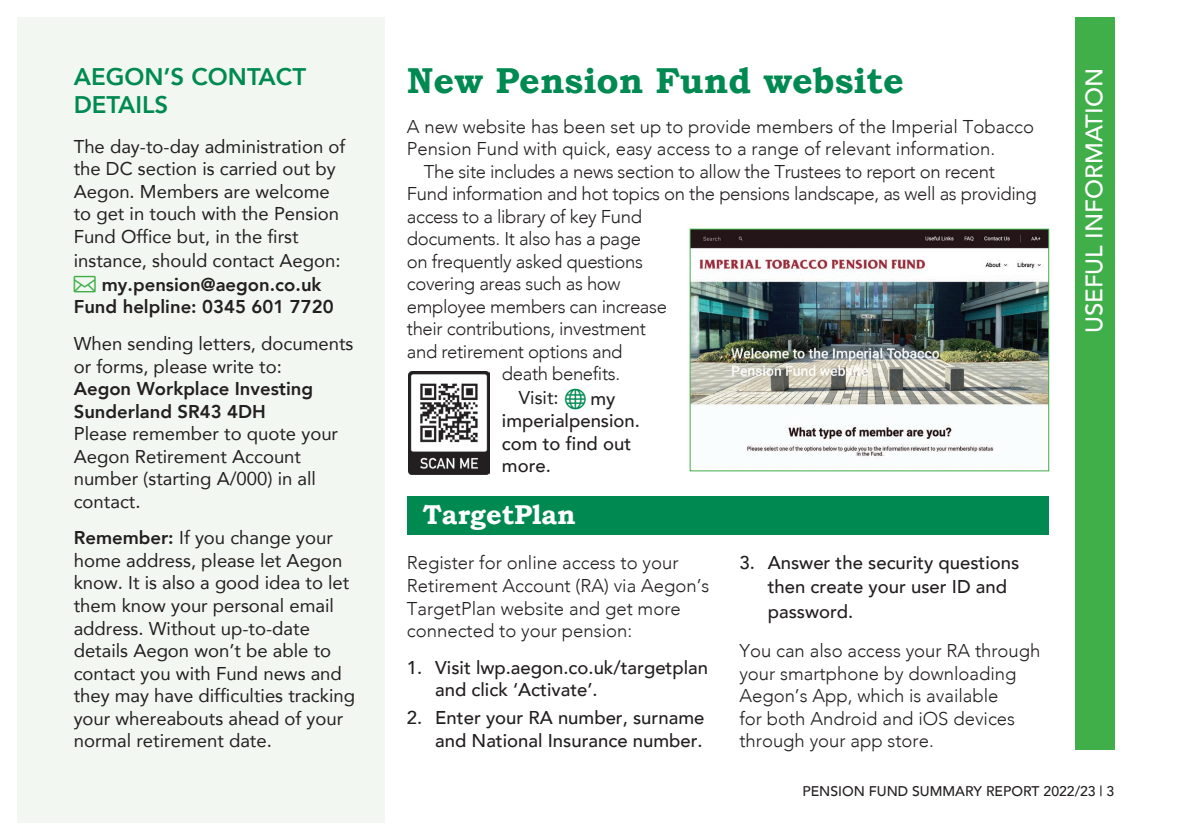
<style>
.page{position:relative;width:1191px;height:840px;background:#fff}
.page>*{position:absolute;margin:0;border:0;box-sizing:border-box;transform-origin:0 0}
.t1{font:700 36px "Bookman Old Style";color:#008a52}
.t2{font:700 27.2px "Bookman Old Style";color:#fff}
.t3{font:800 24px/28px "Avenir";color:#008a52}
.t4{font:500 24px "Avenir";color:#fff}
.t5{font:18.4px/22.4px "Avenir";color:#231f20}
.t6{font:300 18.4px/22.4px "Avenir";color:#231f20}
.t7{font:300 18.4px "Avenir";letter-spacing:-.02em;color:#231f20}
.t8{font:500 18.4px/22.4px "Avenir";color:#231f20}
.t9{font:800 18.4px/22.4px "Avenir";color:#231f20}
.t10{font:500 14px "Avenir";color:#231f20}
.s1{font-weight:800}
</style>
<div class="page">
<div style="left:17px;top:17px;width:368px;height:805px;background:#f2f8f1"></div>
<div style="left:1074px;top:17px;width:40px;height:732px;background:#40ae49"></div>
<div style="left:407px;top:496px;width:642px;height:39px;background:#008a52"></div>
<img style="left:691px;top:230px;width:356px;height:227px">
<div style="left:689px;top:228px;width:360px;height:243px;border:1px solid #40ae49"></div>
<img style="left:408px;top:371px;width:81px;height:103px">
<h3 class="t3" style="left:74px;top:63px;width:234px">AEGON’S CONTACT<br>DETAILS</h3>
<p class="t5" style="left:74px;top:134px;width:273px">The day-to-day administration of the DC section is carried out by<br>Aegon. Members are welcome to get in touch with the Pension<br>Fund Office but, in the first instance, should contact Aegon:</p>
<p class="t9" style="left:74px;top:273px;width:261px;text-indent:28px">my.pension@aegon.co.uk<br>Fund helpline: 0345 601 7720</p>
<p class="t5" style="left:74px;top:332px;width:281px">When sending letters, documents or forms, please write to:</p>
<p class="t9" style="left:74px;top:377px;width:241px">Aegon Workplace Investing<br>Sunderland SR43 4DH</p>
<p class="t5" style="left:74px;top:422px;width:266px">Please remember to quote your<br>Aegon Retirement Account number (starting A/000) in all contact.</p>
<p class="t5" style="left:74px;top:526px;width:283px"><span class="s1">Remember:</span> If you change your home address, please let Aegon know. It is also a good idea to let them know your personal email address. Without up-to-date details Aegon won’t be able to contact you with Fund news and they may have difficulties tracking your whereabouts ahead of your normal retirement date.</p>
<h1 class="t1" style="left:407px;top:59px;width:498px">New Pension Fund website</h1>
<p class="t6" style="left:407px;top:115px;width:628px">A new website has been set up to provide members of the Imperial Tobacco</p>
<p class="t6" style="left:407px;top:138px;width:590px">Pension Fund with quick, easy access to a range of relevant information.</p>
<p class="t7" style="left:424px;top:160px;width:572px">The site includes a news section to allow the Trustees to report on recent</p>
<p class="t7" style="left:407px;top:183px;width:631px">Fund information and hot topics on the pensions landscape, as well as providing</p>
<p class="t7" style="left:407px;top:205px;width:237px">access to a library of key Fund</p>
<p class="t7" style="left:407px;top:228px;width:236px">documents. It also has a page</p>
<p class="t7" style="left:407px;top:250px;width:238px">on frequently asked questions</p>
<p class="t7" style="left:407px;top:273px;width:215px">covering areas such as how</p>
<p class="t7" style="left:407px;top:295px;width:261px">employee members can increase</p>
<p class="t7" style="left:407px;top:318px;width:241px">their contributions, investment</p>
<p class="t7" style="left:407px;top:340px;width:217px">and retirement options and</p>
<p class="t7" style="left:502px;top:363px;width:120px">death benefits.</p>
<p class="t5" style="left:519px;top:386px;width:41px">Visit:</p>
<p class="t8" style="left:502px;top:385px;width:140px;text-indent:89px">my imperialpension. com to find out more.</p>
<h2 class="t2" style="left:423px;top:497px;width:154px">TargetPlan</h2>
<p class="t6" style="left:407px;top:551px;width:304px">Register for online access to your<br>Retirement Account (RA) via Aegon’s<br>TargetPlan website and get more connected to your pension:</p>
<p class="t8" style="left:435px;top:654px;width:274px;text-indent:-28px">1. Visit lwp.aegon.co.uk/targetplan and click ‘Activate’.</p>
<p class="t8" style="left:407px;top:705px;width:299px;text-align:right">2. Enter your RA number, surname and National Insurance number.</p>
<p class="t8" style="left:767px;top:549px;width:253px;line-height:24px;text-indent:-28px">3. Answer the security questions then create your user ID and password.</p>
<p class="t6" style="left:739px;top:639px;width:303px">You can also access your RA through your smartphone by downloading<br>Aegon’s App, which is available<br>for both Android and iOS devices through your app store.</p>
<h3 class="t4" style="left:1073px;top:333px;width:266px;rotate:-90deg">USEFUL INFORMATION</h3>
<p class="t10" style="left:802px;top:778px;width:313px">PENSION FUND SUMMARY REPORT 2022/23 | 3</p>
</div>
